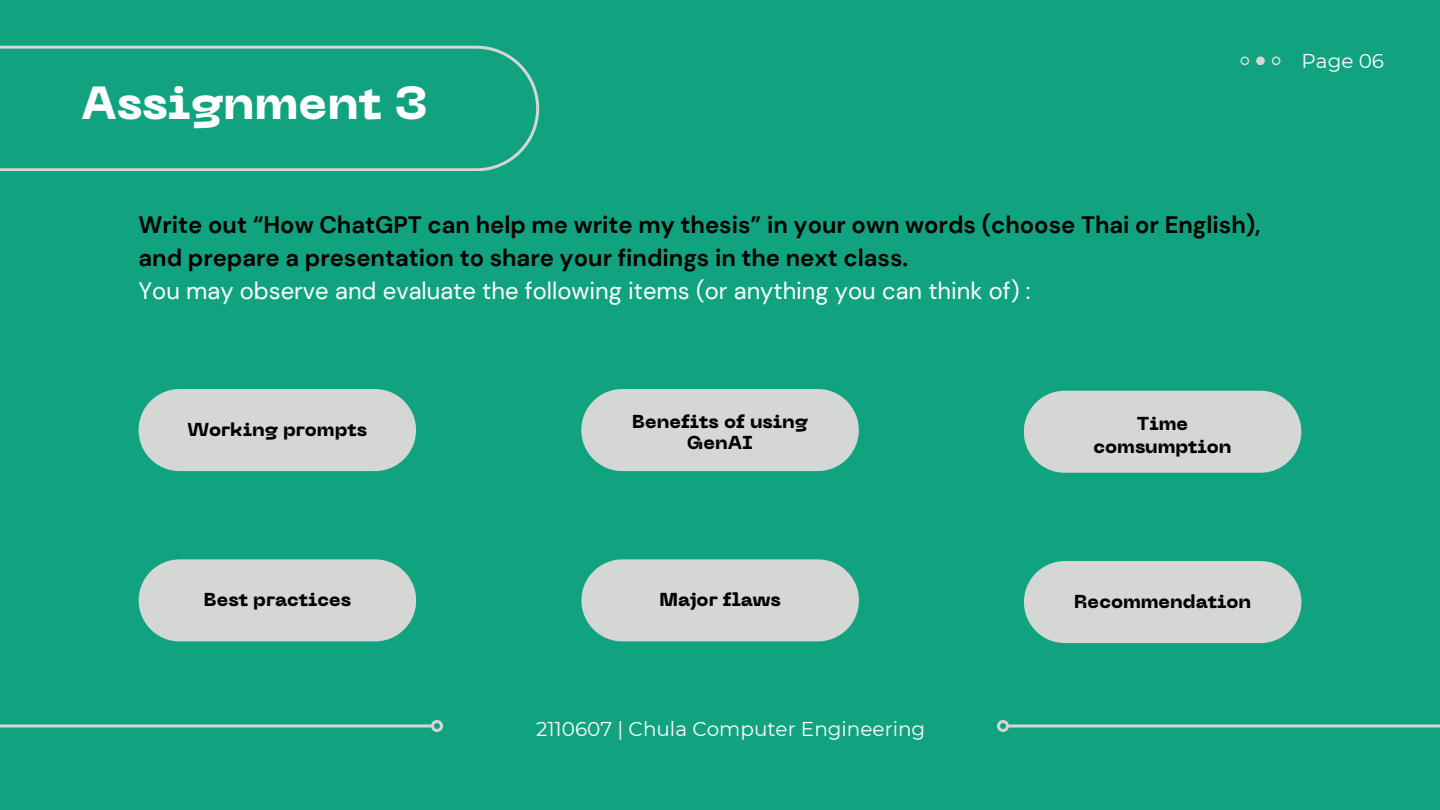
<style>
.page{position:relative;width:1440px;height:810px;background:#11a37f}
.page>*{position:absolute;margin:0;border:0;box-sizing:border-box;transform-origin:0 0}
.t1{font:800 46.1px "PP Neue Machina";color:#fff}
.t2{font:700 23.8px/33px "DM Sans";color:#000}
.t3{font:23.8px "DM Sans";color:#fff}
.t4{font:20px "Montserrat";color:#fff}
.t5{font:800 18.6px/21px "PP Neue Machina";color:#000;text-align:center}
</style>
<div class="page">
<svg style="left:0;top:46px;width:539px;height:125px"></svg>
<svg style="left:1272px;top:56px;width:9px;height:9px"></svg>
<hr style="left:0;top:724px;width:432px;height:3px;background:#d5d7d5">
<div style="left:431px;top:720px;width:12px;height:12px;border:3px solid #d5d7d5;border-radius:50%"></div>
<hr style="left:1008px;top:724px;width:432px;height:3px;background:#d5d7d5">
<div style="left:997px;top:720px;width:12px;height:12px;border:3px solid #d5d7d5;border-radius:50%"></div>
<div style="left:1256px;top:56px;width:9px;height:9px;background:#d5d7d5;border-radius:50%"></div>
<svg style="left:1240px;top:56px;width:9px;height:9px"></svg>
<div style="left:139px;top:389px;width:277px;height:82px;background:#d5d7d5;border-radius:41px"></div>
<div style="left:581px;top:389px;width:278px;height:82px;background:#d5d7d5;border-radius:41px"></div>
<div style="left:1024px;top:391px;width:277px;height:82px;background:#d5d7d5;border-radius:41px"></div>
<div style="left:139px;top:559px;width:277px;height:82px;background:#d5d7d5;border-radius:41px"></div>
<div style="left:581px;top:559px;width:278px;height:82px;background:#d5d7d5;border-radius:41px"></div>
<div style="left:1024px;top:561px;width:277px;height:82px;background:#d5d7d5;border-radius:41px"></div>
<h1 class="t1" style="left:81px;top:85px;width:348px">Assignment 3</h1>
<p class="t2" style="left:139px;top:209px;width:1124px">Write out “How ChatGPT can help me write my thesis” in your own words (choose Thai or English), and prepare a presentation to share your findings in the next class.</p>
<p class="t3" style="left:139px;top:276px;width:894px">You may observe and evaluate the following items (or anything you can think of) :</p>
<p class="t5" style="left:187px;top:421px;width:181px">Working prompts</p>
<p class="t5" style="left:632px;top:413px;width:177px">Benefits of using<br>GenAI</p>
<p class="t5" style="left:1094px;top:414px;width:140px;line-height:23.2px">Time comsumption</p>
<p class="t4" style="left:1302px;top:49px;width:84px">Page 06</p>
<p class="t5" style="left:204px;top:591px;width:149px">Best practices</p>
<p class="t5" style="left:660px;top:591px;width:123px">Major flaws</p>
<p class="t5" style="left:1074px;top:593px;width:178px">Recommendation</p>
<p class="t4" style="left:536px;top:717px;width:391px">2110607 | Chula Computer Engineering</p>
</div>
